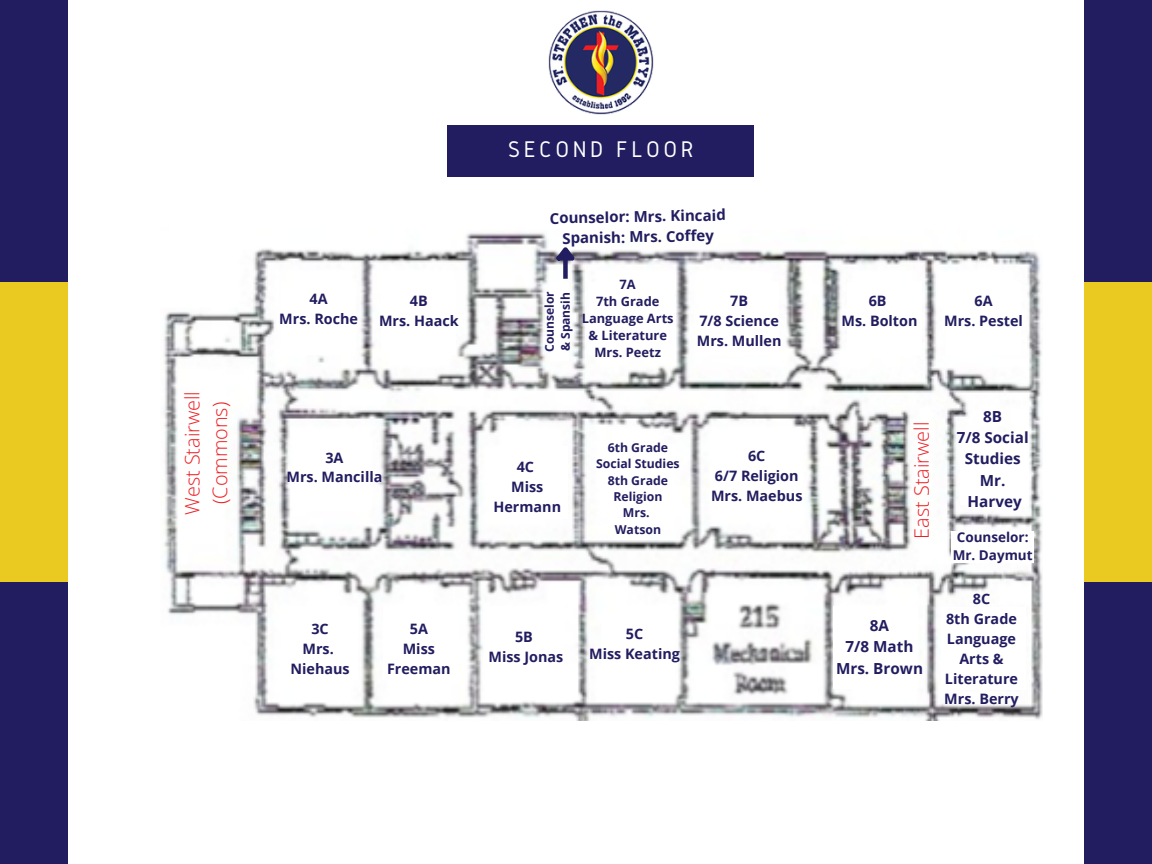
<style>
.page{position:relative;width:1152px;height:864px;background:#fff}
.page>*{position:absolute;margin:0;border:0;box-sizing:border-box;transform-origin:0 0}
.t1{font:23.55px "Gidole";letter-spacing:.15em;color:#fff}
.t2{font:300 19.8px "Open Sans";color:#ee1e24}
.t3{font:700 15.3px/21.3px "Open Sans";color:#221d60;text-align:center}
.t4{font:700 15px "Open Sans";color:#221d60}
.t5{font:700 14.4px/20.1px "Open Sans";color:#221d60;text-align:center}
.t6{font:700 13.5px "Open Sans";color:#221d60}
.t7{font:700 12.9px/17.1px "Open Sans";color:#221d60;text-align:center}
.t8{font:700 12.3px/16.4px "Open Sans";color:#221d60;text-align:center}
.t9{font:700 12px "Open Sans";color:#221d60}
</style>
<div class="page">
<div style="left:0;top:0;width:68px;height:864px;background:#221d60"></div>
<div style="left:0;top:282px;width:68px;height:299px;background:#eaca20"></div>
<div style="left:1084px;top:0;width:68px;height:864px;background:#221d60"></div>
<div style="left:1084px;top:282px;width:68px;height:299px;background:#eaca20"></div>
<div style="left:448px;top:125px;width:306px;height:52px;background:#221d60"></div>
<img style="left:549px;top:10px;width:104px;height:105px">
<img style="left:164px;top:232px;width:878px;height:489px">
<div style="left:282px;top:282px;width:74px;height:73px;background:#fff"></div>
<div style="left:382px;top:282px;width:74px;height:73px;background:#fff"></div>
<div style="left:589px;top:282px;width:74px;height:73px;background:#fff"></div>
<div style="left:704px;top:282px;width:75px;height:73px;background:#fff"></div>
<div style="left:848px;top:282px;width:74px;height:73px;background:#fff"></div>
<div style="left:941px;top:607px;width:85px;height:83px;background:#fff"></div>
<div style="left:947px;top:282px;width:74px;height:73px;background:#fff"></div>
<div style="left:960px;top:432px;width:61px;height:73px;background:#fff"></div>
<div style="left:833px;top:606px;width:85px;height:83px;background:#fff"></div>
<div style="left:601px;top:444px;width:74px;height:73px;background:#fff"></div>
<div style="left:717px;top:444px;width:74px;height:73px;background:#fff"></div>
<div style="left:601px;top:612px;width:74px;height:73px;background:#fff"></div>
<div style="left:490px;top:606px;width:74px;height:73px;background:#fff"></div>
<div style="left:383px;top:607px;width:74px;height:73px;background:#fff"></div>
<div style="left:297px;top:438px;width:75px;height:73px;background:#fff"></div>
<div style="left:283px;top:607px;width:74px;height:73px;background:#fff"></div>
<div style="left:551px;top:282px;width:18px;height:79px;background:#fff"></div>
<div style="left:494px;top:446px;width:74px;height:73px;background:#fff"></div>
<div style="left:563px;top:259px;width:5px;height:20px;background:#221d60"></div>
<svg style="left:552px;top:242px;width:29px;height:23px"></svg>
<div style="left:952px;top:532px;width:82px;height:31px;background:#fff"></div>
<p class="t2" style="left:178px;top:515px;width:125px;rotate:-90deg">West Stairwell</p>
<p class="t2" style="left:206px;top:504px;width:104px;rotate:-90deg">(Commons)</p>
<p class="t5" style="left:310px;top:288px;width:20px">4A</p>
<p class="t5" style="left:279px;top:308px;width:80px">Mrs. Roche</p>
<p class="t5" style="left:410px;top:290px;width:19px">4B</p>
<p class="t5" style="left:379px;top:310px;width:81px">Mrs. Haack</p>
<p class="t5" style="left:325px;top:447px;width:20px">3A</p>
<p class="t5" style="left:287px;top:466px;width:97px">Mrs. Mancilla</p>
<p class="t1" style="left:508px;top:137px;width:187px">SECOND FLOOR</p>
<p class="t4" style="left:550px;top:207px;width:178px;rotate:-1deg">Counselor: Mrs. Kincaid</p>
<p class="t4" style="left:562px;top:227px;width:153px;rotate:-1deg">Spanish: Mrs. Coffey</p>
<p class="t9" style="left:541px;top:352px;width:62px;rotate:-90deg">Counselor</p>
<p class="t9" style="left:557px;top:351px;width:61px;rotate:-90deg">&amp; Spansih</p>
<p class="t7" style="left:620px;top:275px;width:18px">7A</p>
<p class="t7" style="left:582px;top:292px;width:93px">7th Grade<br>Language Arts &amp; Literature</p>
<p class="t7" style="left:594px;top:344px;width:68px">Mrs. Peetz</p>
<p class="t5" style="left:730px;top:290px;width:19px">7B</p>
<p class="t5" style="left:699px;top:310px;width:81px">7/8 Science</p>
<p class="t5" style="left:697px;top:331px;width:86px">Mrs. Mullen</p>
<p class="t5" style="left:517px;top:457px;width:19px">4C</p>
<p class="t5" style="left:493px;top:477px;width:69px">Miss<br>Hermann</p>
<p class="t8" style="left:596px;top:439px;width:85px">6th Grade<br>Social Studies</p>
<p class="t8" style="left:608px;top:472px;width:62px">8th Grade<br>Religion</p>
<p class="t8" style="left:623px;top:504px;width:28px">Mrs.</p>
<p class="t8" style="left:615px;top:521px;width:48px">Watson</p>
<p class="t5" style="left:748px;top:446px;width:19px">6C</p>
<p class="t5" style="left:715px;top:466px;width:85px">6/7 Religion</p>
<p class="t5" style="left:711px;top:486px;width:93px">Mrs. Maebus</p>
<p class="t5" style="left:311px;top:618px;width:19px">3C</p>
<p class="t5" style="left:303px;top:638px;width:33px">Mrs.</p>
<p class="t5" style="left:290px;top:658px;width:61px">Niehaus</p>
<p class="t5" style="left:410px;top:618px;width:20px">5A</p>
<p class="t5" style="left:403px;top:638px;width:34px">Miss</p>
<p class="t5" style="left:387px;top:658px;width:65px">Freeman</p>
<p class="t5" style="left:515px;top:627px;width:19px">5B</p>
<p class="t5" style="left:489px;top:646px;width:76px">Miss Jonas</p>
<p class="t5" style="left:626px;top:623px;width:19px">5C</p>
<p class="t5" style="left:589px;top:643px;width:92px">Miss Keating</p>
<p class="t5" style="left:869px;top:291px;width:19px">6B</p>
<p class="t5" style="left:842px;top:311px;width:78px">Ms. Bolton</p>
<p class="t5" style="left:975px;top:290px;width:20px">6A</p>
<p class="t5" style="left:944px;top:310px;width:80px">Mrs. Pestel</p>
<p class="t2" style="left:908px;top:539px;width:118px;rotate:-90deg">East Stairwell</p>
<p class="t3" style="left:870px;top:614px;width:21px">8A</p>
<p class="t3" style="left:846px;top:636px;width:69px">7/8 Math</p>
<p class="t3" style="left:836px;top:657px;width:88px">Mrs. Brown</p>
<p class="t3" style="left:983px;top:405px;width:20px">8B</p>
<p class="t3" style="left:957px;top:426px;width:73px">7/8 Social<br>Studies</p>
<p class="t3" style="left:980px;top:469px;width:27px">Mr.</p>
<p class="t3" style="left:968px;top:490px;width:56px">Harvey</p>
<p class="t6" style="left:957px;top:528px;width:73px">Counselor:</p>
<p class="t6" style="left:953px;top:546px;width:81px">Mr. Daymut</p>
<p class="t5" style="left:973px;top:588px;width:19px">8C</p>
<p class="t5" style="left:945px;top:608px;width:75px">8th Grade<br>Language<br>Arts &amp;<br>Literature</p>
<p class="t5" style="left:944px;top:689px;width:76px">Mrs. Berry</p>
</div>
